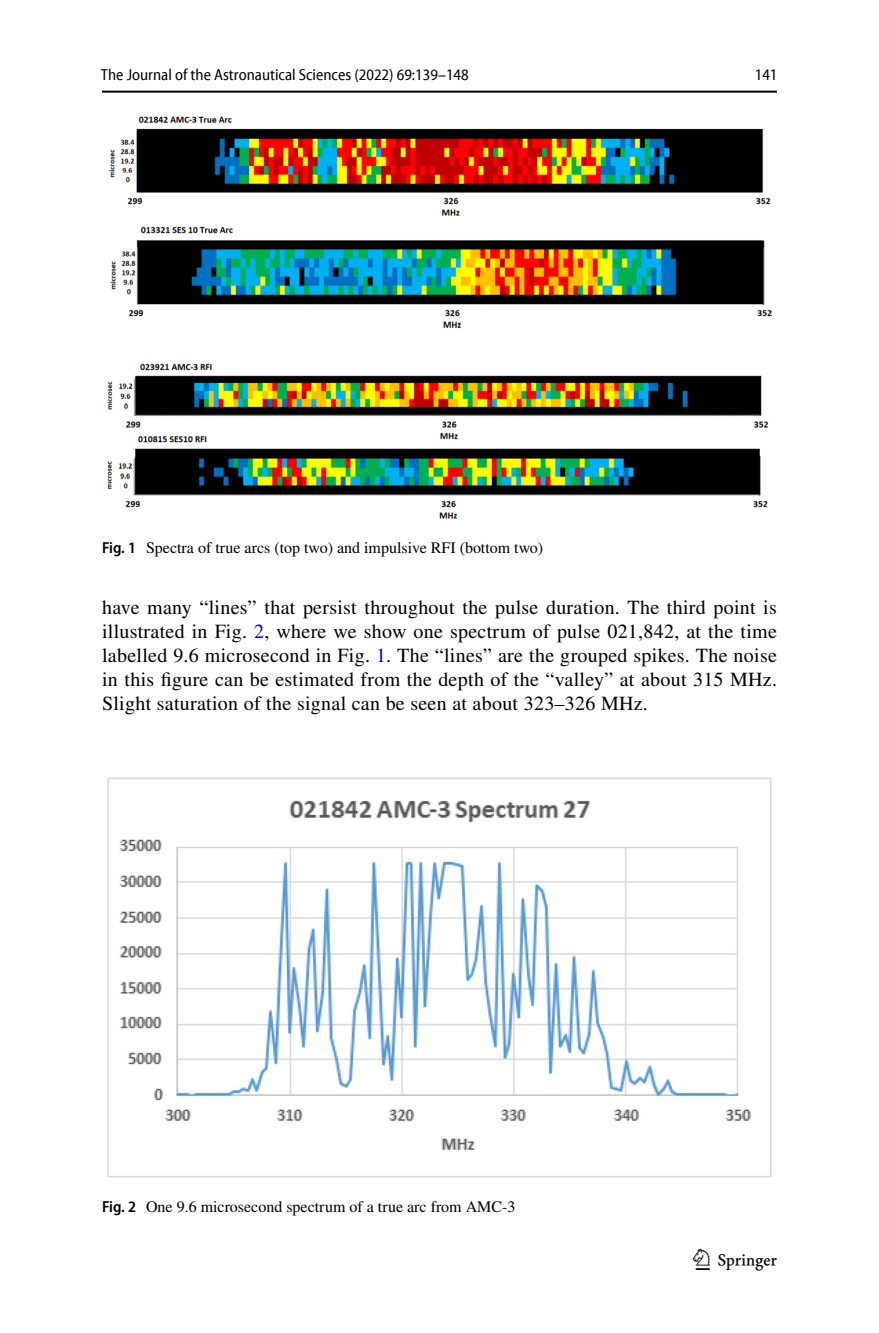
<style>
.page{position:relative;width:879px;height:1333px;background:#fff}
.page>*{position:absolute;margin:0;border:0;box-sizing:border-box;transform-origin:0 0}
.t1{font:30px "Springnew Regular 3";color:#000}
.t2{font:20px/24px "STIX";letter-spacing:.015em;color:#000;text-align:justify}
.t3{font:16px "STIX";color:#000}
.t4{font:16px "Myriad Pro Unic Semi Condensed 2";color:#000}
.s1{font-family:"Myriad Pro";font-weight:600;font-stretch:semi-condensed}
.s2{color:#00f}
</style>
<div class="page">
<hr style="left:102px;top:91px;width:675px;height:2px;background:#000">
<img style="left:108px;top:116px;width:663px;height:402px">
<img style="left:108px;top:777px;width:663px;height:399px">
<p class="t4" style="left:101px;top:69px;width:369px">The Journal of the Astronautical Sciences (2022) 69:139–148</p>
<p class="t4" style="left:755px;top:69px;width:24px">141</p>
<p class="t3" style="left:102px;top:537px;width:443px"><span class="s1">Fig. 1</span> Spectra of true arcs (top two) and impulsive RFI (bottom two)</p>
<p class="t2" style="left:102px;top:597px;width:676px">have many “lines” that persist throughout the pulse duration. The third point is illustrated in Fig. <span class="s2">2</span>, where we show one spectrum of pulse 021,842, at the time labelled 9.6 microsecond in Fig. <span class="s2">1</span>. The “lines” are the grouped spikes. The noise in this figure can be estimated from the depth of the “valley” at about 315 MHz.<br>Slight saturation of the signal can be seen at about 323–326 MHz.</p>
<p class="t3" style="left:102px;top:1195px;width:415px"><span class="s1">Fig. 2</span> One 9.6 microsecond spectrum of a true arc from AMC-3</p>
<h1 class="t1" style="left:696px;top:1248px;width:83px">1 3</h1>
</div>
